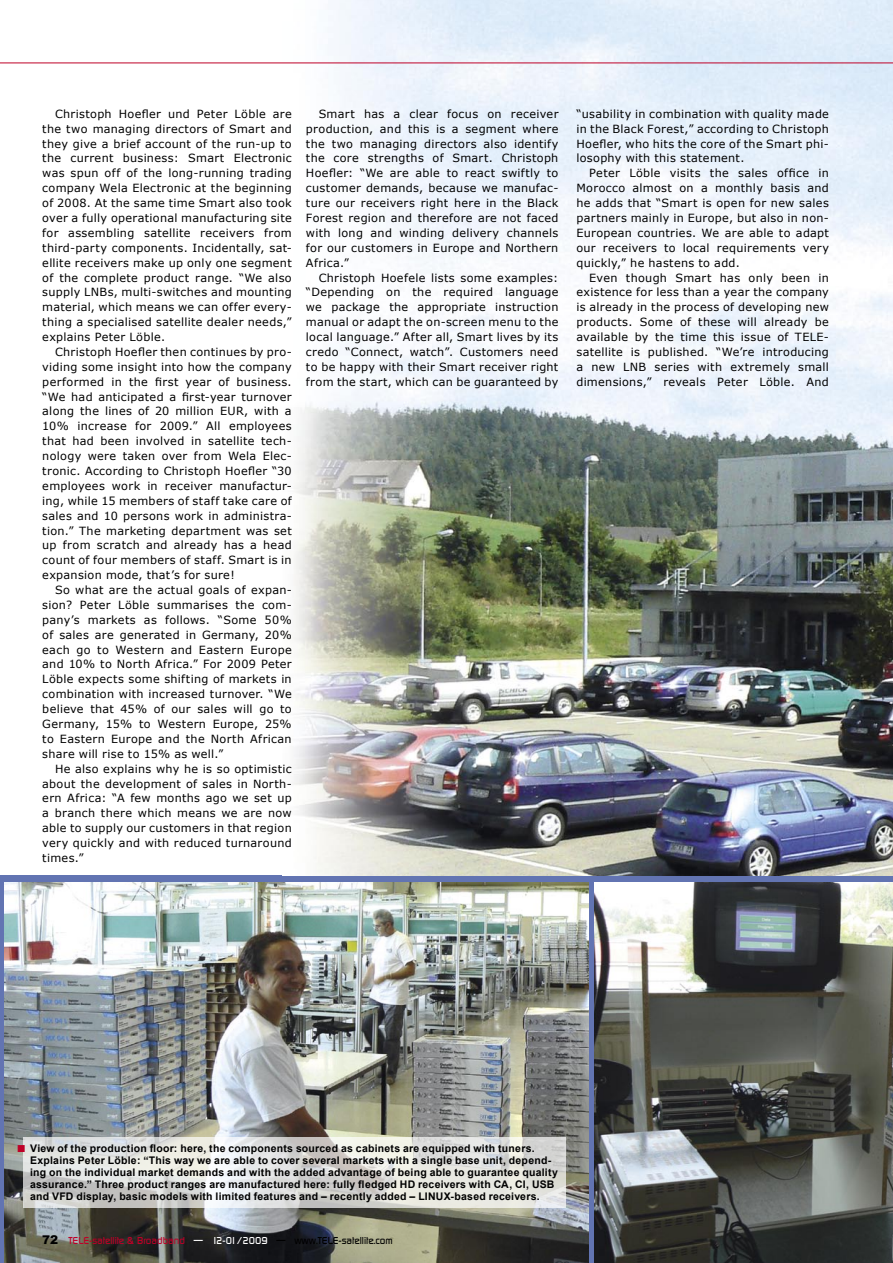
<style>
.page{position:relative;width:893px;height:1263px;background:#fff}
.page>*{position:absolute;margin:0;border:0;box-sizing:border-box;transform-origin:0 0}
.t1{font:15px "Arial";color:#be0027}
.Text{font:11.25px/14.9px "Verdana";letter-spacing:.025em;color:#000;text-align:justify}
.Bilduntertitel{font:700 10.5px/12px "Arial";letter-spacing:.02em;color:#000}
.t2{font:500 9.75px "Digital";color:#be0027}
.s1{font-family:"Arial";font-weight:900;font-size:12px;color:#000}
.s2{color:#fff}
.s3{color:#000}
</style>
<div class="page">
<div style="left:0;top:875px;width:893px;height:388px;background:#6274b2"></div>
<img style="left:282px;top:0;width:611px;height:875px">
<hr style="left:0;top:63px;width:893px;height:1px;background:#be0027">
<img style="left:5px;top:882px;width:583px;height:381px">
<img style="left:595px;top:882px;width:298px;height:381px">
<svg style="left:23px;top:1137px;width:543px;height:71px;background:#dedfdc"></svg>
<p class="Text" style="left:42px;top:106px;width:251px;text-indent:13px">Christoph Hoefler und Peter Löble are the two managing directors of Smart and they give a brief account of the run-up to the current business: Smart Electronic was spun off of the long-running trading company Wela Electronic at the beginning of 2008. At the same time Smart also took over a fully operational manufacturing site for assembling satellite receivers from third-party components. Incidentally, sat&shy;ellite receivers make up only one segment of the complete product range. “We also supply LNBs, multi-switches and mounting material, which means we can offer every&shy;thing a specialised satellite dealer needs,” explains Peter Löble.</p>
<p class="Text" style="left:42px;top:344px;width:251px;text-indent:13px">Christoph Hoefler then continues by pro&shy;viding some insight into how the company performed in the first year of business. “We had anticipated a first-year turnover along the lines of 20 million EUR, with a 10% increase for 2009.” All employees that had been involved in satellite tech&shy;nology were taken over from Wela Elec&shy;tronic. According to Christoph Hoefler “30 employees work in receiver manufactur&shy;ing, while 15 members of staff take care of sales and 10 persons work in administra&shy;tion.” The marketing department was set up from scratch and already has a head count of four members of staff. Smart is in expansion mode, that’s for sure!</p>
<p class="Text" style="left:42px;top:582px;width:251px;text-indent:13px">So what are the actual goals of expan&shy;sion? Peter Löble summarises the com&shy;pany’s markets as follows. “Some 50% of sales are generated in Germany, 20% each go to Western and Eastern Europe and 10% to North Africa.” For 2009 Peter Löble expects some shifting of markets in combination with increased turnover. “We believe that 45% of our sales will go to Germany, 15% to Western Europe, 25% to Eastern Europe and the North African share will rise to 15% as well.”</p>
<p class="Text" style="left:42px;top:761px;width:251px;text-indent:13px">He also explains why he is so optimistic about the development of sales in North&shy;ern Africa: “A few months ago we set up a branch there which means we are now able to supply our customers in that region very quickly and with reduced turnaround times.”</p>
<p class="Text" style="left:306px;top:106px;width:254px;text-indent:13px">Smart has a clear focus on receiver production, and this is a segment where the two managing directors also identify the core strengths of Smart. Christoph Hoefler: “We are able to react swiftly to customer demands, because we manufac&shy;ture our receivers right here in the Black Forest region and therefore are not faced with long and winding delivery channels for our customers in Europe and Northern Africa.”</p>
<p class="Text" style="left:306px;top:270px;width:254px;text-indent:13px">Christoph Hoefele lists some examples: “Depending on the required language we package the appropriate instruction manual or adapt the on-screen menu to the local language.” After all, Smart lives by its credo “Connect, watch”. Customers need to be happy with their Smart receiver right from the start, which can be guaranteed by</p>
<p class="Text" style="left:576px;top:106px;width:254px">“usability in combination with quality made in the Black Forest,” according to Christoph Hoefler, who hits the core of the Smart phi&shy;losophy with this statement.</p>
<p class="Text" style="left:576px;top:165px;width:254px;text-indent:13px">Peter Löble visits the sales office in Morocco almost on a monthly basis and he adds that “Smart is open for new sales partners mainly in Europe, but also in non-European countries. We are able to adapt our receivers to local requirements very quickly,” he hastens to add.</p>
<p class="Text" style="left:576px;top:270px;width:254px;text-indent:13px">Even though Smart has only been in existence for less than a year the company is already in the process of developing new products. Some of these will already be available by the time this issue of TELE&shy;satellite is published. “We’re introducing a new LNB series with extremely small dimensions,” reveals Peter Löble. And</p>
<p class="Bilduntertitel" style="left:30px;top:1143px;width:529px">View of the production floor: here, the components sourced as cabinets are equipped with tuners.<br>Explains Peter Löble: “This way we are able to cover several markets with a single base unit, depend&shy;ing on the individual market demands and with the added advantage of being able to guarantee quality assurance.” Three product ranges are manufactured here: fully fledged HD receivers with CA, CI, USB and VFD display, basic models with limited features and – recently added – LINUX-based receivers.</p>
<p class="t1" style="left:17px;top:1136px;width:11px">■</p>
<p class="t2" style="left:42px;top:1235px;width:352px"><span class="s1">72</span> TELE-satellite &amp; Broadband <span class="s2">— 12-01/2009</span> <span class="s3">— www.TELE-satellite.com</span></p>
</div>
